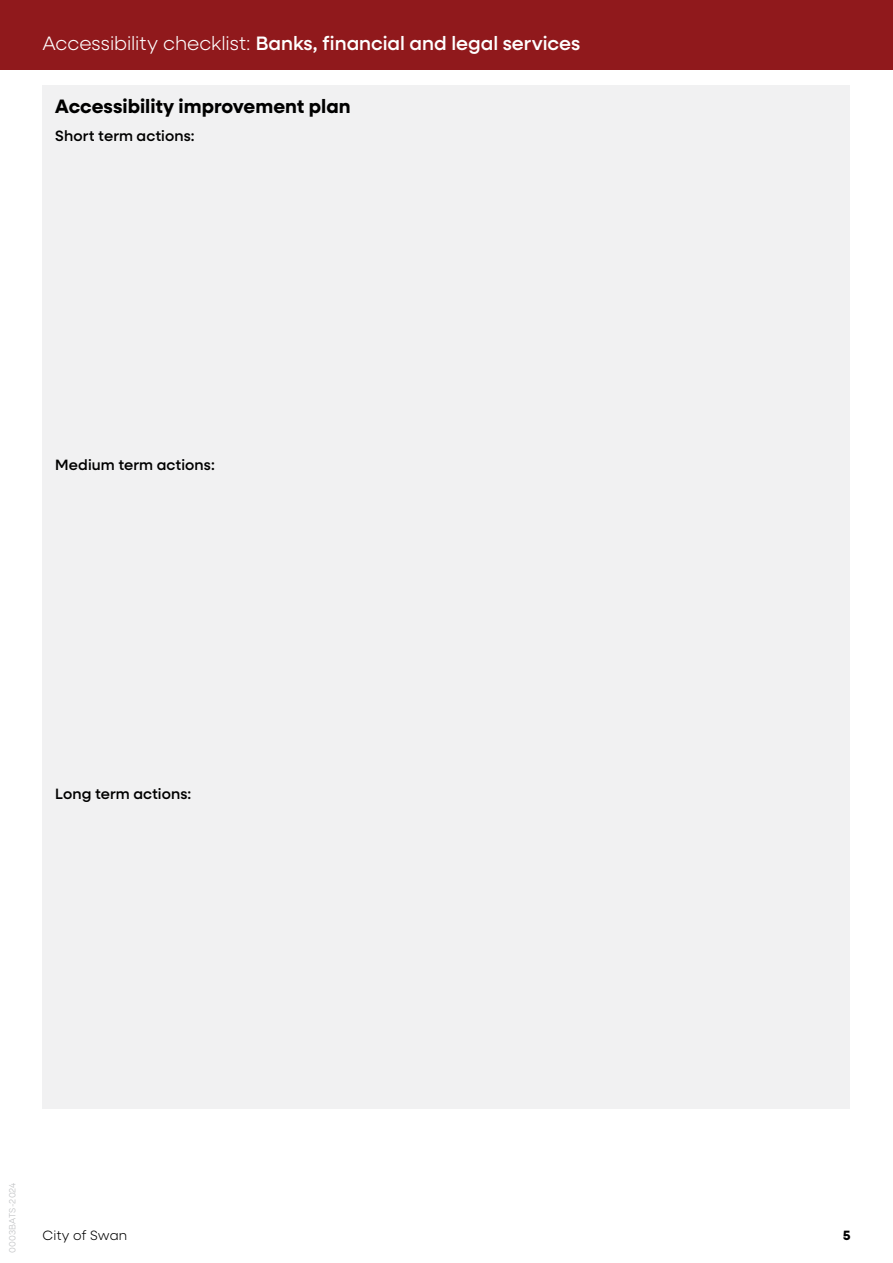
<style>
.page{position:relative;width:893px;height:1263px;background:#fff}
.page>*{position:absolute;margin:0;border:0;box-sizing:border-box;transform-origin:0 0}
.t1{font:500 19.5px "Neulis Sans";color:#fff}
.t2{font:700 19.5px "Neulis Sans";color:#000}
.t3{font:500 15px "Neulis Sans";letter-spacing:.005em;color:#000}
.t4{font:300 13.5px "Neulis Sans";letter-spacing:.01em;color:#000}
.t5{font:700 13.5px "Neulis Sans";color:#000}
.t6{font:300 9px "Neulis Sans";letter-spacing:.015em;color:#bcbec0}
.s1{font-weight:300}
</style>
<div class="page">
<div style="left:0;top:0;width:893px;height:70px;background:#90191c"></div>
<div style="left:43px;top:85px;width:807px;height:1023px;background:#f1f1f2"></div>
<p class="t1" style="left:43px;top:29px;width:539px"><span class="s1">Accessibility checklist:</span> Banks, financial and legal services</p>
<p class="t2" style="left:55px;top:92px;width:297px">Accessibility improvement plan</p>
<p class="t3" style="left:55px;top:125px;width:141px">Short term actions:</p>
<p class="t3" style="left:55px;top:454px;width:161px">Medium term actions:</p>
<p class="t3" style="left:55px;top:783px;width:138px">Long term actions:</p>
<p class="t6" style="left:6px;top:1253px;width:73px;rotate:-90deg">0003BATS-2024</p>
<p class="t4" style="left:43px;top:1226px;width:86px">City of Swan</p>
<p class="t5" style="left:843px;top:1225px;width:9px">5</p>
</div>
